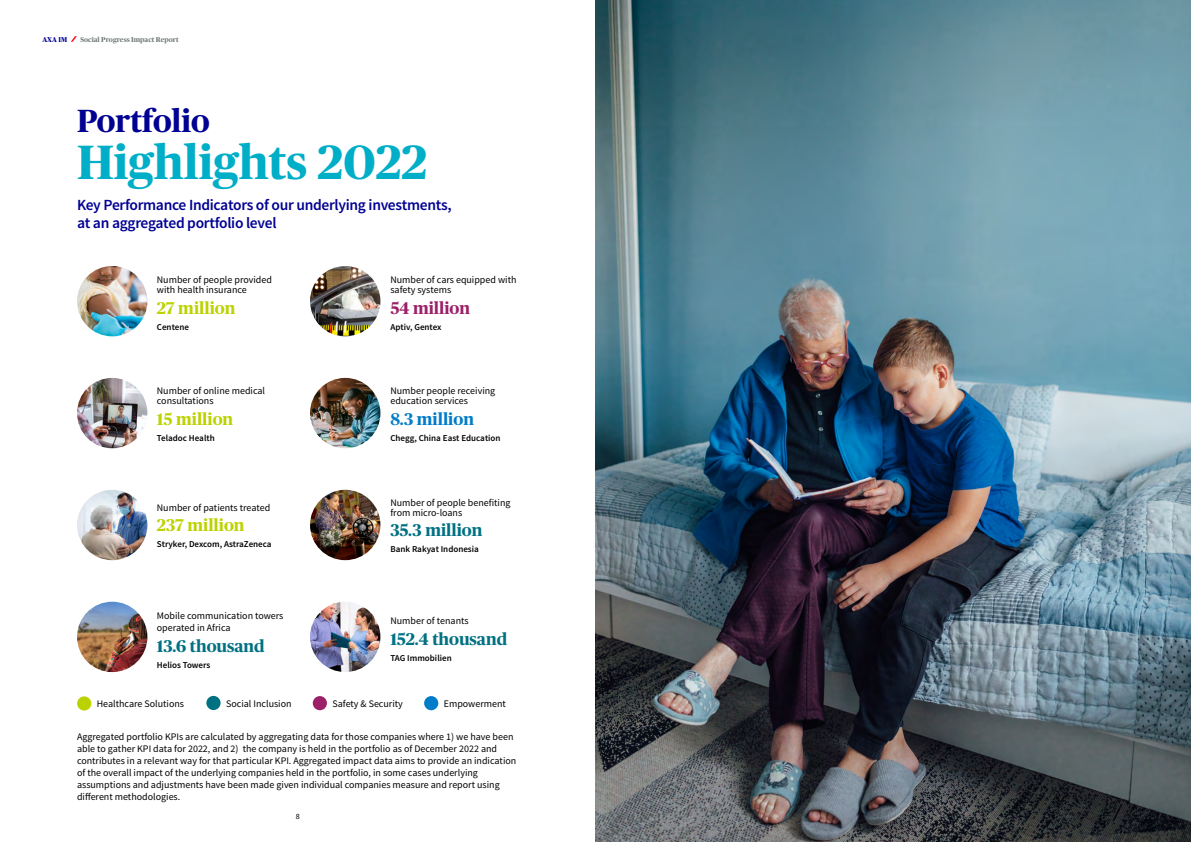
<style>
.page{position:relative;width:1191px;height:842px;background:#fff}
.page>*{position:absolute;margin:0;border:0;box-sizing:border-box;transform-origin:0 0}
.t1{font:700 48px "Publico Headline";color:#00aec8}
.t2{font:700 32px "Publico Headline";color:#000093}
.t3{font:700 17px "Publico Headline";color:#007182}
.t4{font:700 17px "Publico Headline";color:#bcd200}
.t5{font:700 17px "Publico Headline";color:#007cc8}
.t6{font:700 17px "Publico Headline";color:#9c2069}
.t7{font:600 15.5px/18.6px "Source Sans Pro";letter-spacing:-.02em;color:#000093}
.t8{font:10px/12px "Source Sans Pro";color:#000}
.t9{font:600 9px "Source Sans Pro";color:#000}
.t10{font:8px "Source Sans Pro";color:#000}
.t11{font:700 7px "Publico Headline";color:#6f7778}
.t12{font:700 7px "Publico Headline";color:#000093}
</style>
<div class="page">
<svg style="left:71px;top:36px;width:6px;height:6px"></svg>
<div style="left:77px;top:696px;width:14px;height:14px;background:#bcd200;border-radius:50%"></div>
<div style="left:206px;top:696px;width:14px;height:14px;background:#007182;border-radius:50%"></div>
<img style="left:310px;top:602px;width:70px;height:70px;border-radius:35px">
<img style="left:310px;top:266px;width:70px;height:70px;border-radius:35px">
<img style="left:77px;top:266px;width:70px;height:70px;border-radius:35px">
<img style="left:310px;top:378px;width:70px;height:70px;border-radius:35px">
<img style="left:77px;top:378px;width:70px;height:70px;border-radius:35px">
<img style="left:77px;top:602px;width:70px;height:70px;border-radius:35px">
<img style="left:77px;top:490px;width:70px;height:70px;border-radius:35px">
<img style="left:310px;top:490px;width:70px;height:70px;border-radius:35px">
<img style="left:595px;top:0;width:596px;height:842px">
<div style="left:313px;top:696px;width:14px;height:14px;background:#9c2069;border-radius:50%"></div>
<div style="left:424px;top:696px;width:14px;height:14px;background:#007cc8;border-radius:50%"></div>
<p class="t12" style="left:43px;top:34px;width:26px">AXA IM</p>
<p class="t11" style="left:80px;top:34px;width:100px">Social Progress Impact Report</p>
<h2 class="t2" style="left:77px;top:98px;width:134px">Portfolio</h2>
<h1 class="t1" style="left:77px;top:128px;width:352px">Highlights 2022</h1>
<h3 class="t7" style="left:77px;top:196px;width:376px">Key Performance Indicators of our underlying investments, at an aggregated portfolio level</h3>
<p class="t8" style="left:157px;top:275px;width:117px;line-height:10px">Number of people provided with health insurance</p>
<h3 class="t4" style="left:157px;top:295px;width:80px">27 million</h3>
<p class="t9" style="left:157px;top:321px;width:34px">Centene</p>
<p class="t8" style="left:157px;top:386px;width:110px;line-height:10px">Number of online medical consultations</p>
<h3 class="t4" style="left:157px;top:406px;width:78px">15 million</h3>
<p class="t9" style="left:157px;top:432px;width:59px">Teladoc Health</p>
<p class="t8" style="left:157px;top:501px;width:115px">Number of patients treated</p>
<h3 class="t4" style="left:157px;top:513px;width:89px">237 million</h3>
<p class="t9" style="left:157px;top:538px;width:116px">Stryker, Dexcom, AstraZeneca</p>
<p class="t8" style="left:157px;top:610px;width:128px">Mobile communication towers operated in Africa</p>
<h3 class="t3" style="left:157px;top:633px;width:109px">13.6 thousand</h3>
<p class="t9" style="left:157px;top:659px;width:55px">Helios Towers</p>
<p class="t8" style="left:97px;top:698px;width:89px">Healthcare Solutions</p>
<p class="t8" style="left:226px;top:698px;width:67px">Social Inclusion</p>
<p class="t8" style="left:390px;top:275px;width:128px;line-height:10px">Number of cars equipped with safety systems</p>
<h3 class="t6" style="left:390px;top:295px;width:81px">54 million</h3>
<p class="t9" style="left:390px;top:321px;width:53px">Aptiv, Gentex</p>
<p class="t8" style="left:390px;top:386px;width:106px;line-height:10px">Number people receiving education services</p>
<h3 class="t5" style="left:390px;top:406px;width:85px">8.3 million</h3>
<p class="t9" style="left:390px;top:432px;width:112px">Chegg, China East Education</p>
<p class="t8" style="left:390px;top:497px;width:122px;line-height:10px">Number of people benefiting from micro-loans</p>
<h3 class="t3" style="left:390px;top:518px;width:94px">35.3 million</h3>
<p class="t9" style="left:390px;top:543px;width:90px">Bank Rakyat Indonesia</p>
<p class="t8" style="left:390px;top:615px;width:80px">Number of tenants</p>
<h3 class="t3" style="left:390px;top:626px;width:118px">152.4 thousand</h3>
<p class="t9" style="left:390px;top:652px;width:63px">TAG Immobilien</p>
<p class="t8" style="left:332px;top:698px;width:72px">Safety &amp; Security</p>
<p class="t8" style="left:444px;top:698px;width:64px">Empowerment</p>
<p class="t8" style="left:77px;top:730px;width:441px">Aggregated portfolio KPIs are calculated by aggregating data for those companies where 1) we have been able to gather KPI data for 2022, and 2) the company is held in the portfolio as of December 2022 and contributes in a relevant way for that particular KPI. Aggregated impact data aims to provide an indication of the overall impact of the underlying companies held in the portfolio, in some cases underlying assumptions and adjustments have been made given individual companies measure and report using different methodologies.</p>
<p class="t10" style="left:296px;top:812px;width:5px">8</p>
</div>
